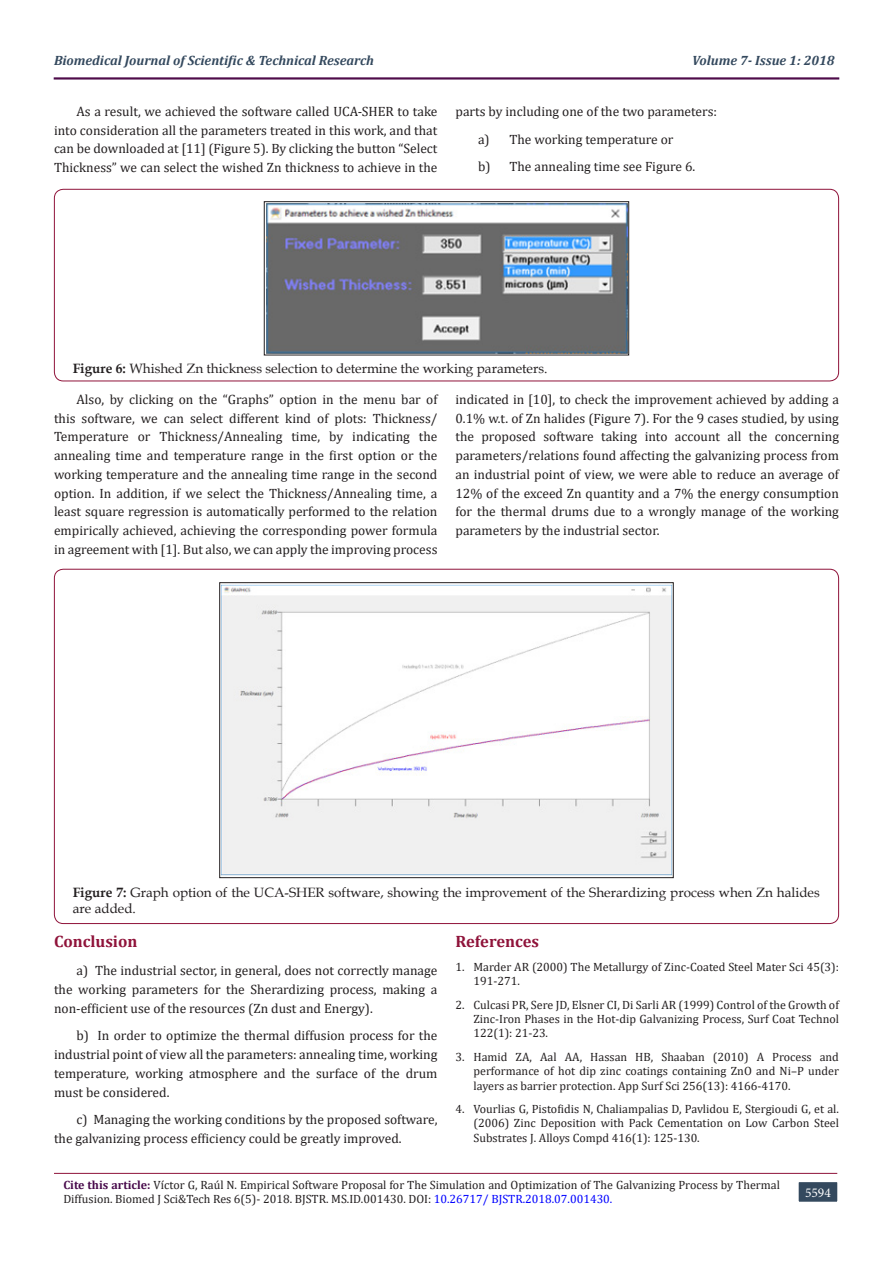
<style>
.page{position:relative;width:893px;height:1263px;background:#fff}
.page>*{position:absolute;margin:0;border:0;box-sizing:border-box;transform-origin:0 0}
.t1{font:700 16.5px "Cambria";color:#8f133a}
.t2{font:13.5px/18.8px "Cambria";color:#231f20;text-align:justify}
.t3{font:13.5px/16.2px "Book Antiqua";color:#231f20}
.t4{font:italic 700 13.5px "Cambria";color:#34495e}
.t5{font:13.5px "Minion Pro";color:#fff}
.t6{font:12px/14.4px "Cambria";color:#231f20;text-align:justify}
.s1{font-weight:700}
.s2{font-weight:700;color:#480a4b}
.s3{color:#00f}
</style>
<div class="page">
<hr style="left:54px;top:1173px;width:783px;height:1px;background:#8f133a">
<div style="left:54px;top:78px;width:785px;height:1px;background:#8f133a;border:1px solid #480a4b"></div>
<div style="left:798px;top:1181px;width:40px;height:21px;background:#34495e"></div>
<div style="left:797px;top:1180px;width:42px;height:23px;border:2px solid #fff"></div>
<div style="left:54px;top:189px;width:785px;height:192px;border:1px solid #8f133a;border-radius:9px"></div>
<img style="left:266px;top:203px;width:361px;height:150px">
<div style="left:264px;top:201px;width:365px;height:154px;border:1px solid #231f20"></div>
<img style="left:221px;top:584px;width:450px;height:292px">
<div style="left:219px;top:582px;width:454px;height:296px;border:1px solid #231f20"></div>
<p class="t4" style="left:54px;top:51px;width:322px">Biomedical Journal of Scientific &amp; Technical Research</p>
<p class="t4" style="left:692px;top:51px;width:144px">Volume 7- Issue 1: 2018</p>
<p class="t2" style="left:54px;top:102px;width:385px;text-indent:22px">As a result, we achieved the software called UCA-SHER to take into consideration all the parameters treated in this work, and that can be downloaded at [11] (Figure 5). By clicking the button “Select Thickness” we can select the wished Zn thickness to achieve in the</p>
<p class="t2" style="left:455px;top:102px;width:263px">parts by including one of the two parameters:</p>
<p class="t2" style="left:478px;top:129px;width:197px">a) The working temperature or</p>
<p class="t2" style="left:478px;top:157px;width:219px">b) The annealing time see Figure 6.</p>
<p class="t3" style="left:73px;top:360px;width:476px"><span class="s1">Figure 6:</span> Whished Zn thickness selection to determine the working parameters.</p>
<p class="t2" style="left:54px;top:390px;width:385px;text-indent:22px">Also, by clicking on the “Graphs” option in the menu bar of this software, we can select different kind of plots: Thickness/ Temperature or Thickness/Annealing time, by indicating the annealing time and temperature range in the first option or the working temperature and the annealing time range in the second option. In addition, if we select the Thickness/Annealing time, a least square regression is automatically performed to the relation empirically achieved, achieving the corresponding power formula in agreement with [1]. But also, we can apply the improving process</p>
<p class="t2" style="left:455px;top:390px;width:385px">indicated in [10], to check the improvement achieved by adding a 0.1% w.t. of Zn halides (Figure 7). For the 9 cases studied, by using the proposed software taking into account all the concerning parameters/relations found affecting the galvanizing process from an industrial point of view, we were able to reduce an average of 12% of the exceed Zn quantity and a 7% the energy consumption for the thermal drums due to a wrongly manage of the working parameters by the industrial sector.</p>
<p class="t3" style="left:73px;top:884px;width:748px"><span class="s1">Figure 7:</span> Graph option of the UCA-SHER software, showing the improvement of the Sherardizing process when Zn halides are added.</p>
<p class="t1" style="left:54px;top:930px;width:85px">Conclusion</p>
<p class="t2" style="left:54px;top:961px;width:385px;text-indent:22px">a) The industrial sector, in general, does not correctly manage the working parameters for the Sherardizing process, making a non-efficient use of the resources (Zn dust and Energy).</p>
<p class="t2" style="left:54px;top:1026px;width:385px;text-indent:22px">b) In order to optimize the thermal diffusion process for the industrial point of view all the parameters: annealing time, working temperature, working atmosphere and the surface of the drum must be considered.</p>
<p class="t2" style="left:54px;top:1110px;width:385px;text-indent:22px">c) Managing the working conditions by the proposed software, the galvanizing process efficiency could be greatly improved.</p>
<p class="t1" style="left:455px;top:930px;width:85px">References</p>
<p class="t6" style="left:473px;top:959px;width:367px;text-indent:-18px">1. Marder AR (2000) The Metallurgy of Zinc-Coated Steel Mater Sci 45(3):<br>191-271.</p>
<p class="t6" style="left:473px;top:997px;width:367px;text-indent:-18px">2. Culcasi PR, Sere JD, Elsner CI, Di Sarli AR (1999) Control of the Growth of Zinc-Iron Phases in the Hot-dip Galvanizing Process, Surf Coat Technol 122(1): 21-23.</p>
<p class="t6" style="left:473px;top:1049px;width:367px;text-indent:-18px">3. Hamid ZA, Aal AA, Hassan HB, Shaaban (2010) A Process and performance of hot dip zinc coatings containing ZnO and Ni–P under layers as barrier protection. App Surf Sci 256(13): 4166-4170.</p>
<p class="t6" style="left:473px;top:1101px;width:367px;text-indent:-18px">4. Vourlias G, Pistofidis N, Chaliampalias D, Pavlidou E, Stergioudi G, et al. (2006) Zinc Deposition with Pack Cementation on Low Carbon Steel Substrates J. Alloys Compd 416(1): 125-130.</p>
<p class="t6" style="left:63px;top:1177px;width:718px"><span class="s2">Cite this article:</span> Víctor G, Raúl N. Empirical Software Proposal for The Simulation and Optimization of The Galvanizing Process by Thermal<br>Diffusion. Biomed J Sci&amp;Tech Res 6(5)- 2018. BJSTR. MS.ID.001430. DOI: <span class="s3">10.26717/ BJSTR.2018.07.001430.</span></p>
<p class="t5" style="left:805px;top:1183px;width:27px">5594</p>
</div>
